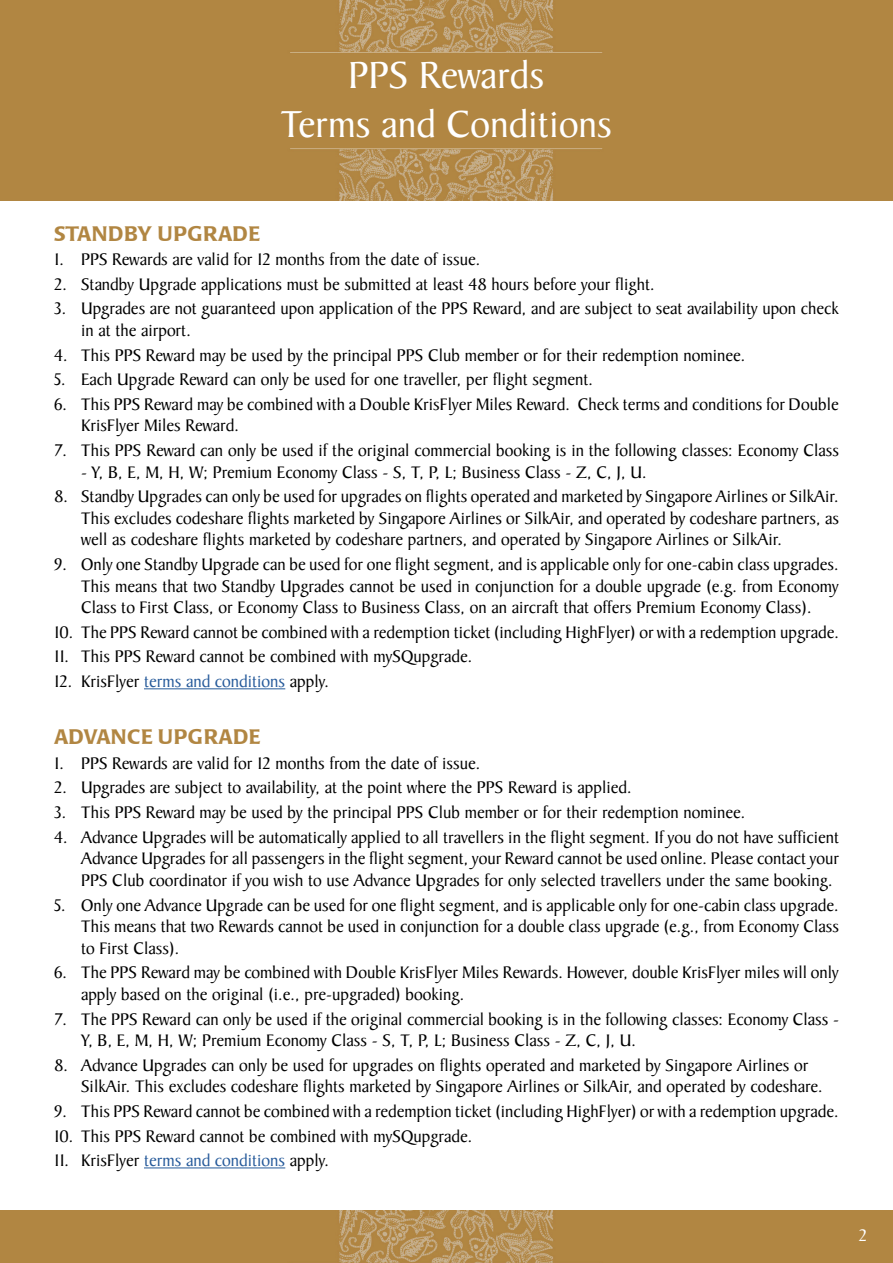
<style>
.page{position:relative;width:893px;height:1263px;background:#fff}
.page>*{position:absolute;margin:0;border:0;box-sizing:border-box;transform-origin:0 0}
.t1{font:40.5px/48.6px "Baker Signet";color:#fff;text-align:center}
.t2{font:21px "Poppl Laudatio Medium";letter-spacing:.02em;color:#b18642}
.t3{font:18px/21.6px "Baker Signet";color:#000}
.t4{font:18px "Baker Signet";color:#fff}
.s1{color:#275b9b}
</style>
<div class="page">
<img style="left:0;top:0;width:893px;height:200px">
<img style="left:0;top:1210px;width:893px;height:53px">
<hr style="left:144px;top:1167px;width:141px;height:1px;background:#275b9b">
<hr style="left:144px;top:688px;width:141px;height:1px;background:#275b9b">
<h1 class="t1" style="left:281px;top:52px;width:333px">PPS Rewards<br>Terms and Conditions</h1>
<p class="t2" style="left:54px;top:221px;width:208px">STANDBY UPGRADE</p>
<p class="t3" style="left:54px;top:249px;width:428px">1. PPS Rewards are valid for 12 months from the date of issue.</p>
<p class="t3" style="left:54px;top:274px;width:602px">2. Standby Upgrade applications must be submitted at least 48 hours before your flight.</p>
<p class="t3" style="left:81px;top:298px;width:759px;text-indent:-27px">3. Upgrades are not guaranteed upon application of the PPS Reward, and are subject to seat availability upon check in at the airport.</p>
<p class="t3" style="left:54px;top:345px;width:693px">4. This PPS Reward may be used by the principal PPS Club member or for their redemption nominee.</p>
<p class="t3" style="left:54px;top:369px;width:541px">5. Each Upgrade Reward can only be used for one traveller, per flight segment.</p>
<p class="t3" style="left:81px;top:394px;width:759px;text-indent:-27px">6. This PPS Reward may be combined with a Double KrisFlyer Miles Reward. Check terms and conditions for Double<br>KrisFlyer Miles Reward.</p>
<p class="t3" style="left:54px;top:440px;width:786px">7. This PPS Reward can only be used if the original commercial booking is in the following classes: Economy Class</p>
<p class="t3" style="left:81px;top:462px;width:567px">- Y, B, E, M, H, W; Premium Economy Class - S, T, P, L; Business Class - Z, C, J, U.</p>
<p class="t3" style="left:81px;top:486px;width:759px;text-align:justify;text-indent:-27px">8. Standby Upgrades can only be used for upgrades on flights operated and marketed by Singapore Airlines or SilkAir.<br>This excludes codeshare flights marketed by Singapore Airlines or SilkAir, and operated by codeshare partners, as well as codeshare flights marketed by codeshare partners, and operated by Singapore Airlines or SilkAir.</p>
<p class="t3" style="left:81px;top:554px;width:759px;text-align:justify;text-indent:-27px">9. Only one Standby Upgrade can be used for one flight segment, and is applicable only for one-cabin class upgrades.<br>This means that two Standby Upgrades cannot be used in conjunction for a double upgrade (e.g. from Economy Class to First Class, or Economy Class to Business Class, on an aircraft that offers Premium Economy Class).</p>
<p class="t3" style="left:54px;top:622px;width:786px">10. The PPS Reward cannot be combined with a redemption ticket (including HighFlyer) or with a redemption upgrade.</p>
<p class="t3" style="left:54px;top:646px;width:420px">11. This PPS Reward cannot be combined with mySQupgrade.</p>
<p class="t3" style="left:54px;top:671px;width:277px">12. KrisFlyer <span class="s1">terms and conditions</span> apply.</p>
<p class="t2" style="left:54px;top:725px;width:208px">ADVANCE UPGRADE</p>
<p class="t3" style="left:54px;top:753px;width:428px">1. PPS Rewards are valid for 12 months from the date of issue.</p>
<p class="t3" style="left:54px;top:777px;width:579px">2. Upgrades are subject to availability, at the point where the PPS Reward is applied.</p>
<p class="t3" style="left:54px;top:802px;width:693px">3. This PPS Reward may be used by the principal PPS Club member or for their redemption nominee.</p>
<p class="t3" style="left:81px;top:827px;width:759px;text-align:justify;text-indent:-27px">4. Advance Upgrades will be automatically applied to all travellers in the flight segment. If you do not have sufficient Advance Upgrades for all passengers in the flight segment, your Reward cannot be used online. Please contact your PPS Club coordinator if you wish to use Advance Upgrades for only selected travellers under the same booking.</p>
<p class="t3" style="left:81px;top:895px;width:759px;text-align:justify;text-indent:-27px">5. Only one Advance Upgrade can be used for one flight segment, and is applicable only for one-cabin class upgrade.<br>This means that two Rewards cannot be used in conjunction for a double class upgrade (e.g., from Economy Class to First Class).</p>
<p class="t3" style="left:81px;top:962px;width:759px;text-indent:-27px">6. The PPS Reward may be combined with Double KrisFlyer Miles Rewards. However, double KrisFlyer miles will only apply based on the original (i.e., pre-upgraded) booking.</p>
<p class="t3" style="left:81px;top:1009px;width:759px;text-indent:-27px">7. The PPS Reward can only be used if the original commercial booking is in the following classes: Economy Class -<br>Y, B, E, M, H, W; Premium Economy Class - S, T, P, L; Business Class - Z, C, J, U.</p>
<p class="t3" style="left:81px;top:1055px;width:743px;text-indent:-27px">8. Advance Upgrades can only be used for upgrades on flights operated and marketed by Singapore Airlines or<br>SilkAir. This excludes codeshare flights marketed by Singapore Airlines or SilkAir, and operated by codeshare.</p>
<p class="t3" style="left:54px;top:1101px;width:786px">9. This PPS Reward cannot be combined with a redemption ticket (including HighFlyer) or with a redemption upgrade.</p>
<p class="t3" style="left:54px;top:1126px;width:420px">10. This PPS Reward cannot be combined with mySQupgrade.</p>
<p class="t3" style="left:54px;top:1150px;width:277px">11. KrisFlyer <span class="s1">terms and conditions</span> apply.</p>
<p class="t4" style="left:859px;top:1226px;width:10px">2</p>
</div>
